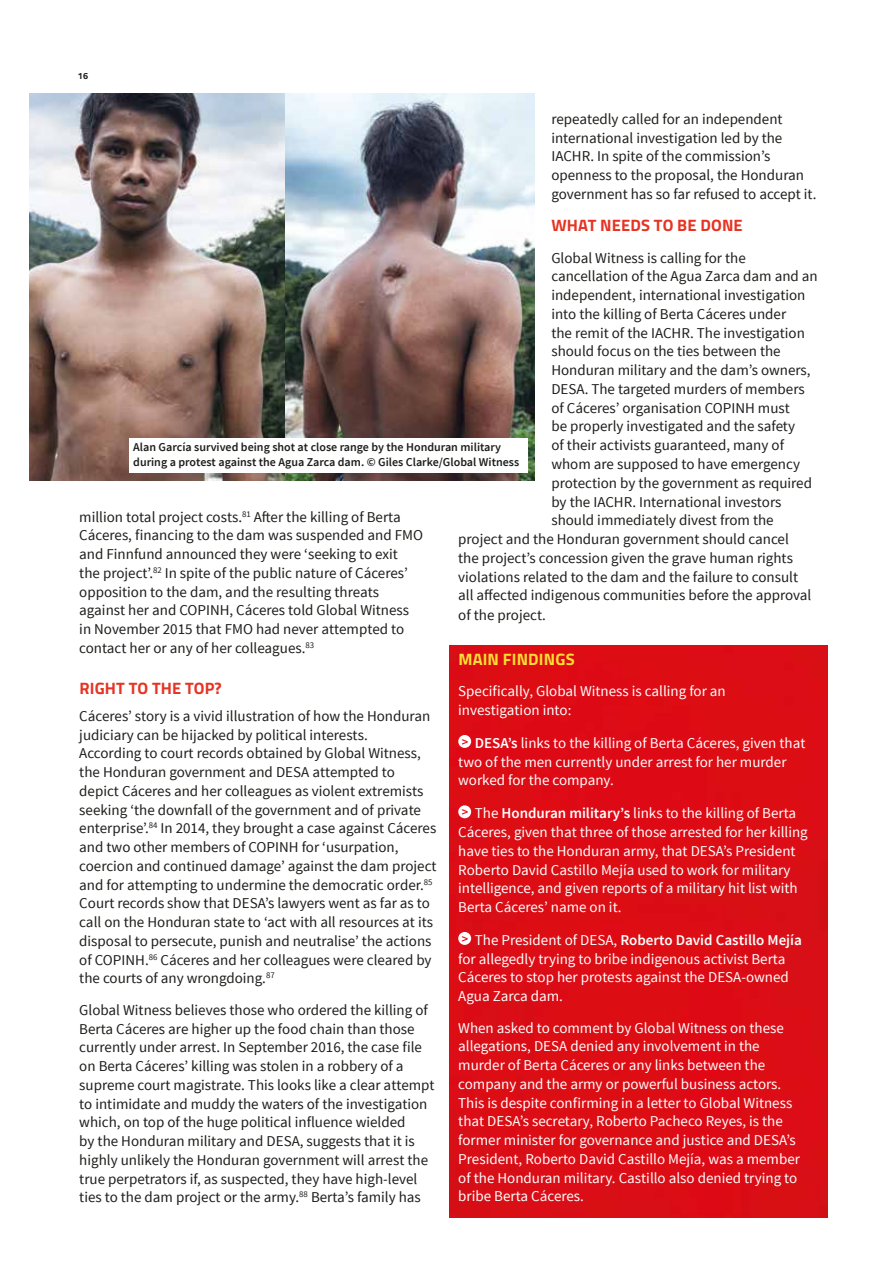
<style>
.page{position:relative;width:893px;height:1263px;background:#fff}
.page>*{position:absolute;margin:0;border:0;box-sizing:border-box;transform-origin:0 0}
.t1{font:700 16.5px "Titillium";letter-spacing:.01em;color:#e63323}
.t2{font:700 16.5px "Titillium";letter-spacing:.01em;color:#fdde32}
.t3{font:15px/18.8px "Source Sans Pro";color:#1d1d1b}
.t4{font:15px/18.8px "Source Sans Pro";color:#fff}
.t5{font:600 12px/15px "Source Sans Pro";color:#1d1d1b}
.t6{font:700 9px "Titillium";color:#1d1d1b}
.s1{font-weight:600}
</style>
<div class="page">
<div style="left:449px;top:645px;width:379px;height:572px;background:#dc0d15"></div>
<div style="left:458px;top:735px;width:13px;height:13px;background:#fff;border-radius:50%"></div>
<div style="left:458px;top:805px;width:13px;height:13px;background:#fff;border-radius:50%"></div>
<div style="left:458px;top:932px;width:13px;height:13px;background:#fff;border-radius:50%"></div>
<img style="left:29px;top:94px;width:505px;height:386px">
<div style="left:129px;top:438px;width:398px;height:34px;background:#fff"></div>
<p class="t6" style="left:78px;top:69px;width:12px">16</p>
<p class="t3" style="left:551px;top:110px;width:267px">repeatedly called for an independent international investigation led by the IACHR. In spite of the commission’s openness to the proposal, the Honduran government has so far refused to accept it.</p>
<p class="t1" style="left:551px;top:213px;width:193px">WHAT NEEDS TO BE DONE</p>
<p class="t3" style="left:551px;top:249px;width:196px">Global Witness is calling for the</p>
<p class="t3" style="left:551px;top:267px;width:268px">cancellation of the Agua Zarca dam and an</p>
<p class="t3" style="left:551px;top:286px;width:256px">independent, international investigation</p>
<p class="t3" style="left:551px;top:305px;width:236px">into the killing of Berta Cáceres under</p>
<p class="t3" style="left:551px;top:324px;width:255px">the remit of the IACHR. The investigation</p>
<p class="t3" style="left:551px;top:342px;width:231px">should focus on the ties between the</p>
<p class="t3" style="left:551px;top:361px;width:261px">Honduran military and the dam’s owners,</p>
<p class="t3" style="left:551px;top:380px;width:255px">DESA. The targeted murders of members</p>
<p class="t3" style="left:551px;top:399px;width:240px">of Cáceres’ organisation COPINH must</p>
<p class="t3" style="left:551px;top:417px;width:245px">be properly investigated and the safety</p>
<p class="t3" style="left:551px;top:436px;width:234px">of their activists guaranteed, many of</p>
<p class="t3" style="left:551px;top:455px;width:250px">whom are supposed to have emergency</p>
<p class="t3" style="left:551px;top:474px;width:262px">protection by the government as required</p>
<p class="t3" style="left:551px;top:492px;width:231px">by the IACHR. International investors</p>
<p class="t3" style="left:551px;top:511px;width:224px">should immediately divest from the</p>
<p class="t3" style="left:458px;top:530px;width:332px">project and the Honduran government should cancel</p>
<p class="t3" style="left:458px;top:549px;width:336px">the project’s concession given the grave human rights</p>
<p class="t3" style="left:458px;top:567px;width:341px">violations related to the dam and the failure to consult</p>
<p class="t3" style="left:458px;top:586px;width:355px">all affected indigenous communities before the approval</p>
<p class="t3" style="left:458px;top:606px;width:89px">of the project.</p>
<p class="t2" style="left:458px;top:646px;width:118px">MAIN FINDINGS</p>
<p class="t4" style="left:458px;top:682px;width:269px">Specifically, Global Witness is calling for an investigation into:</p>
<p class="t4" style="left:458px;top:734px;width:349px"><sup>&gt;</sup> <span class="s1">DESA’s</span> links to the killing of Berta Cáceres, given that two of the men currently under arrest for her murder worked for the company.</p>
<p class="t4" style="left:458px;top:804px;width:351px"><sup>&gt;</sup> The <span class="s1">Honduran military’s</span> links to the killing of Berta Cáceres, given that three of those arrested for her killing have ties to the Honduran army, that DESA’s President Roberto David Castillo Mejía used to work for military intelligence, and given reports of a military hit list with Berta Cáceres’ name on it.</p>
<p class="t4" style="left:458px;top:931px;width:345px"><sup>&gt;</sup> The President of DESA, <span class="s1">Roberto David Castillo Mejía </span>for allegedly trying to bribe indigenous activist Berta Cáceres to stop her protests against the DESA-owned Agua Zarca dam.</p>
<p class="t4" style="left:458px;top:1018px;width:343px">When asked to comment by Global Witness on these allegations, DESA denied any involvement in the murder of Berta Cáceres or any links between the company and the army or powerful business actors.<br>This is despite confirming in a letter to Global Witness that DESA’s secretary, Roberto Pacheco Reyes, is the former minister for governance and justice and DESA’s President, Roberto David Castillo Mejía, was a member of the Honduran military. Castillo also denied trying to bribe Berta Cáceres.</p>
<p class="t5" style="left:133px;top:440px;width:387px">Alan García survived being shot at close range by the Honduran military during a protest against the Agua Zarca dam. © Giles Clarke/Global Witness</p>
<p class="t3" style="left:79px;top:507px;width:345px">million total project costs.<sup>81</sup> After the killing of Berta Cáceres, financing to the dam was suspended and FMO and Finnfund announced they were ‘seeking to exit<br>the project’.<sup>82</sup> In spite of the public nature of Cáceres’ opposition to the dam, and the resulting threats against her and COPINH, Cáceres told Global Witness in November 2015 that FMO had never attempted to contact her or any of her colleagues.<sup>83</sup></p>
<p class="t1" style="left:79px;top:675px;width:144px">RIGHT TO THE TOP?</p>
<p class="t3" style="left:79px;top:707px;width:359px">Cáceres’ story is a vivid illustration of how the Honduran judiciary can be hijacked by political interests.<br>According to court records obtained by Global Witness, the Honduran government and DESA attempted to depict Cáceres and her colleagues as violent extremists seeking ‘the downfall of the government and of private enterprise’.<sup>84</sup> In 2014, they brought a case against Cáceres and two other members of COPINH for ‘usurpation, coercion and continued damage’ against the dam project and for attempting to undermine the democratic order.<sup>85<br></sup>Court records show that DESA’s lawyers went as far as to call on the Honduran state to ‘act with all resources at its disposal to persecute, punish and neutralise’ the actions of COPINH.<sup>86</sup> Cáceres and her colleagues were cleared by the courts of any wrongdoing.<sup>87</sup></p>
<p class="t3" style="left:79px;top:1001px;width:357px">Global Witness believes those who ordered the killing of Berta Cáceres are higher up the food chain than those currently under arrest. In September 2016, the case file on Berta Cáceres’ killing was stolen in a robbery of a supreme court magistrate. This looks like a clear attempt to intimidate and muddy the waters of the investigation which, on top of the huge political influence wielded<br>by the Honduran military and DESA, suggests that it is highly unlikely the Honduran government will arrest the true perpetrators if, as suspected, they have high-level ties to the dam project or the army.<sup>88</sup> Berta’s family has</p>
</div>
